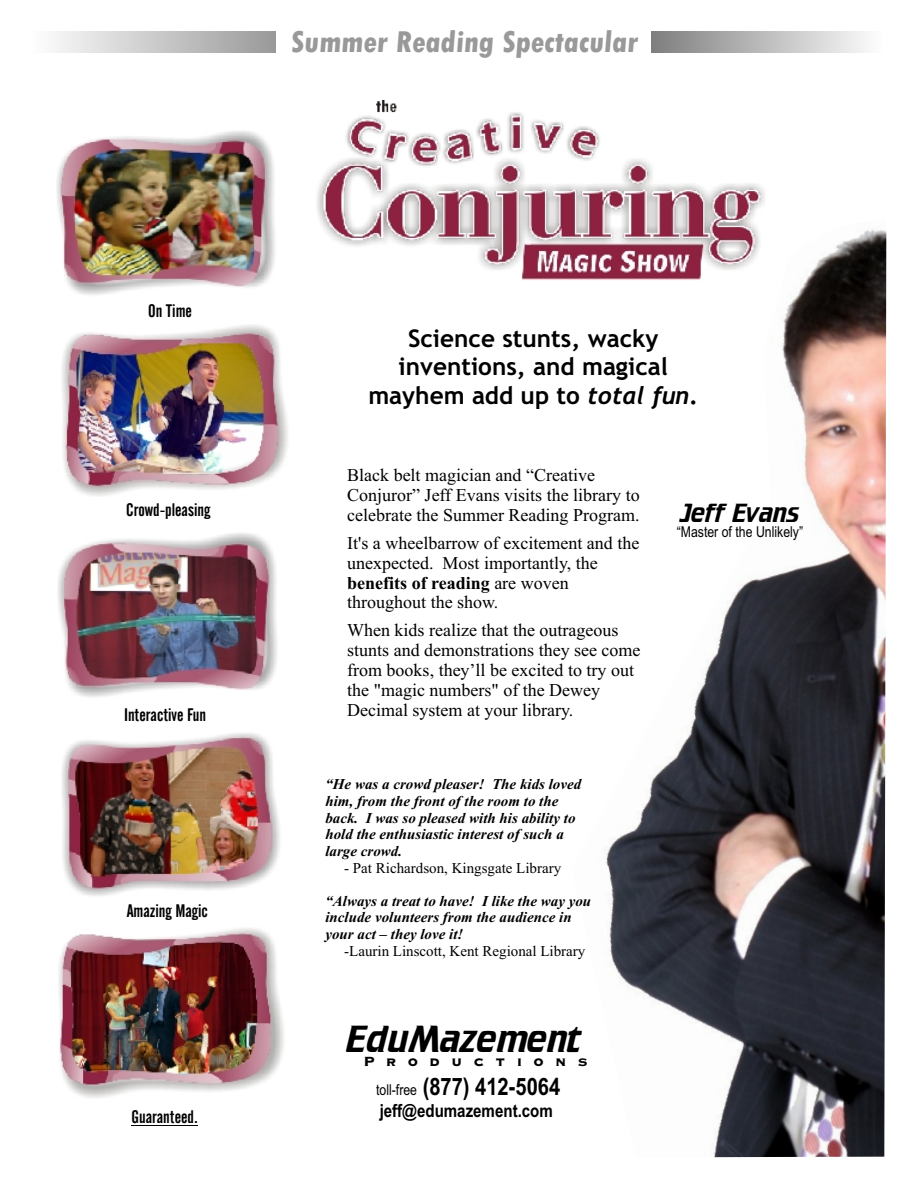
<style>
.page{position:relative;width:918px;height:1188px;background:#fff}
.page>*{position:absolute;margin:0;border:0;box-sizing:border-box;transform-origin:0 0}
.t1{font:32.85px "Crillee";color:#000}
.t2{font:800 condensed 31.8px "Tw Cen";color:#999}
.t3{font:700 24.3px/28.3px "Trebuchet MS";color:#000;text-align:center}
.t4{font:700 24px "Arial Narrow";color:#000}
.t5{font:22.8px "Crillee";color:#000}
.t6{font:18px/20px "Times New Roman";color:#000}
.t7{font:18px "Alternate Gothic No 2 BT";color:#000}
.t8{font:700 18px "Arial Narrow";color:#000}
.t9{font:800 17.4px "Copperplate Gothic BT";letter-spacing:.645em;color:#000}
.t10{font:italic 700 15px/16.6px "Times New Roman";color:#000}
.t11{font:15px "Times New Roman";color:#000}
.t12{font:15px "Arial Narrow";color:#000}
.s1{font-style:italic}
.s2{font-weight:700}
</style>
<div class="page">
<img style="left:606px;top:229px;width:280px;height:928px">
<img style="left:62px;top:733px;width:218px;height:163px">
<img style="left:57px;top:131px;width:218px;height:164px">
<img style="left:58px;top:533px;width:219px;height:164px">
<hr style="left:132px;top:1125px;width:66px;height:1px;background:#000">
<img style="left:316px;top:101px;width:453px;height:179px">
<img style="left:61px;top:325px;width:227px;height:171px">
<img style="left:58px;top:928px;width:226px;height:170px">
<div style="left:31px;top:32px;width:245px;height:20px;background:linear-gradient(to right,#fefefe,#999)"></div>
<div style="left:652px;top:32px;width:230px;height:20px;background:linear-gradient(to right,#7f7f7f,#fdfdfd)"></div>
<h2 class="t2" style="left:290px;top:30px;width:351px">Summer Reading Spectacular</h2>
<p class="t7" style="left:148px;top:304px;width:45px">On Time</p>
<p class="t7" style="left:126px;top:503px;width:86px">Crowd-pleasing</p>
<p class="t7" style="left:124px;top:708px;width:84px">Interactive Fun</p>
<p class="t7" style="left:127px;top:903px;width:83px">Amazing Magic</p>
<p class="t7" style="left:132px;top:1109px;width:68px">Guaranteed.</p>
<h3 class="t3" style="left:368px;top:327px;width:331px">Science stunts, wacky inventions, and magical mayhem add up to <span class="s1">total fun</span>.</h3>
<p class="t6" style="left:347px;top:467px;width:294px">Black belt magician and “Creative<br>Conjuror” Jeff Evans visits the library to celebrate the Summer Reading Program.</p>
<p class="t6" style="left:347px;top:534px;width:294px">It's a wheelbarrow of excitement and the unexpected. Most importantly, the <span class="s2">benefits of reading</span> are woven throughout the show.</p>
<p class="t6" style="left:347px;top:622px;width:295px">When kids realize that the outrageous stunts and demonstrations they see come from books, they’ll be excited to try out</p>
<p class="t6" style="left:347px;top:681px;width:255px">the "magic numbers" of the Dewey<br>Decimal system at your library.</p>
<p class="t10" style="left:325px;top:778px;width:257px">“He was a crowd pleaser! The kids loved him, from the front of the room to the back. I was so pleased with his ability to hold the enthusiastic interest of such a large crowd.</p>
<p class="t11" style="left:344px;top:862px;width:219px">- Pat Richardson, Kingsgate Library</p>
<p class="t10" style="left:325px;top:894px;width:267px">“Always a treat to have! I like the way you include volunteers from the audience in your act – they love it!</p>
<p class="t11" style="left:344px;top:945px;width:243px">-Laurin Linscott, Kent Regional Library</p>
<h1 class="t1" style="left:346px;top:1026px;width:237px">EduMazement</h1>
<h3 class="t4" style="left:423px;top:1068px;width:139px">(877) 412-5064</h3>
<p class="t8" style="left:380px;top:1097px;width:175px">jeff@edumazement.com</p>
<p class="t9" style="left:364px;top:1053px;width:226px">Productions</p>
<p class="t12" style="left:376px;top:1084px;width:43px">toll-free</p>
<p class="t5" style="left:680px;top:503px;width:121px">Jeff Evans</p>
<p class="t12" style="left:677px;top:526px;width:128px">“Master of the Unlikely”</p>
</div>
